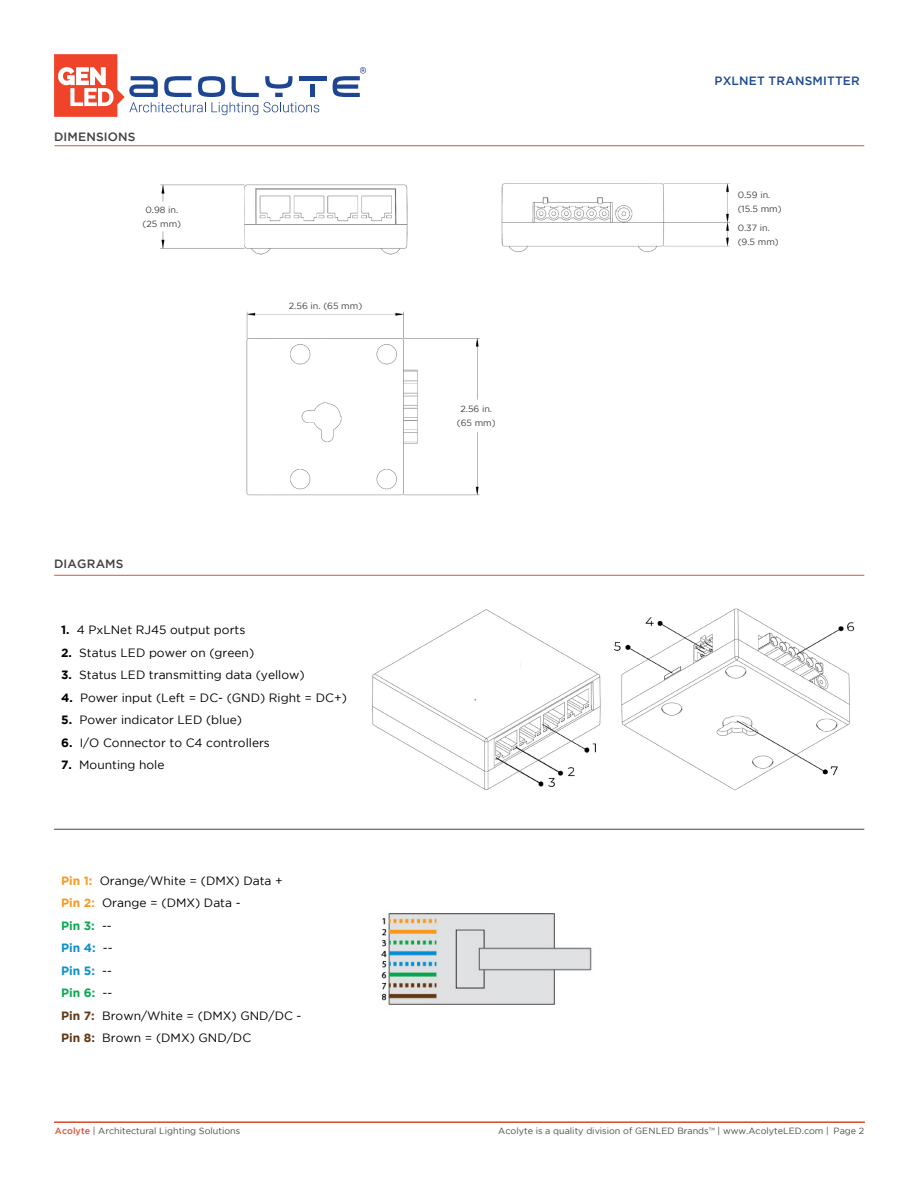
<style>
.page{position:relative;width:918px;height:1188px;background:#fff}
.page>*{position:absolute;margin:0;border:0;box-sizing:border-box;transform-origin:0 0}
.t1{font:12px/22.5px "Gotham";color:#000}
.t2{font:500 12px "Gotham";letter-spacing:.015em;color:#414042}
.t3{font:500 12px "Gotham";letter-spacing:.015em;color:#1c4992}
.t4{font:9px "Gotham";color:#4a4a4b}
.t5{font:9px/13.6px "Gotham";color:#414042;text-align:center}
.s1{font-weight:700}
.s2{font-weight:700;color:#f89921}
.s3{font-weight:700;color:#0ba852}
.s4{font-weight:700;color:#0e8fce}
.s5{font-weight:700;color:#5e3817}
.s6{font-weight:500;color:#db5337}
.s7{color:#58595b}
</style>
<div class="page">
<svg style="left:54px;top:54px;width:265px;height:63px"></svg>
<div style="left:310px;top:85px;width:5px;height:12px;background:#1d4592"></div>
<hr style="left:299px;top:76px;width:27px;height:4px;background:#1d4592">
<svg style="left:333px;top:67px;width:33px;height:30px"></svg>
<hr style="left:54px;top:145px;width:810px;height:1px;background:#db5337">
<hr style="left:54px;top:1122px;width:811px;height:1px;background:#db5337">
<img style="left:160px;top:184px;width:248px;height:71px">
<img style="left:501px;top:183px;width:229px;height:70px">
<img style="left:246px;top:311px;width:234px;height:185px">
<hr style="left:54px;top:575px;width:810px;height:1px;background:#db5336">
<hr style="left:54px;top:829px;width:810px;height:1px;background:#414042">
<img style="left:381px;top:913px;width:211px;height:92px">
<img style="left:614px;top:608px;width:241px;height:183px">
<img style="left:372px;top:609px;width:229px;height:182px">
<p class="t2" style="left:54px;top:129px;width:83px">DIMENSIONS</p>
<p class="t5" style="left:143px;top:203px;width:40px">0.98 in. (25 mm)</p>
<p class="t2" style="left:54px;top:557px;width:71px">DIAGRAMS</p>
<p class="t5" style="left:289px;top:299px;width:75px">2.56 in. (65 mm)</p>
<p class="t1" style="left:61px;top:619px;width:186px"><span class="s1">1.</span> 4 PxLNet RJ45 output ports</p>
<p class="t1" style="left:61px;top:641px;width:195px"><span class="s1">2.</span> Status LED power on (green)</p>
<p class="t1" style="left:61px;top:664px;width:245px"><span class="s1">3.</span> Status LED transmitting data (yellow)</p>
<p class="t1" style="left:61px;top:686px;width:287px"><span class="s1">4.</span> Power input (Left = DC- (GND) Right = DC+)</p>
<p class="t1" style="left:61px;top:709px;width:182px"><span class="s1">5.</span> Power indicator LED (blue)</p>
<p class="t1" style="left:61px;top:731px;width:210px"><span class="s1">6.</span> I/O Connector to C4 controllers</p>
<p class="t1" style="left:61px;top:754px;width:105px"><span class="s1">7.</span> Mounting hole</p>
<p class="t1" style="left:61px;top:869px;width:242px"><span class="s2">Pin 1:</span> Orange/White = (DMX) Data +<br><span class="s2">Pin 2:</span> Orange = (DMX) Data -<br><span class="s3">Pin 3:</span> --<br><span class="s4">Pin 4:</span> --<br><span class="s4">Pin 5:</span> --<br><span class="s3">Pin 6:</span> --<br><span class="s5">Pin 7:</span> Brown/White = (DMX) GND/DC -<br><span class="s5">Pin 8:</span> Brown = (DMX) GND/DC</p>
<p class="t5" style="left:457px;top:402px;width:40px">2.56 in. (65 mm)</p>
<p class="t3" style="left:714px;top:74px;width:147px">PXLNET TRANSMITTER</p>
<p class="t5" style="left:738px;top:188px;width:46px;text-align:left">0.59 in. (15.5 mm)</p>
<p class="t5" style="left:738px;top:221px;width:43px;text-align:left">0.37 in. (9.5 mm)</p>
<p class="t4" style="left:55px;top:1126px;width:187px"><span class="s6">Acolyte</span> | Architectural Lighting Solutions</p>
<p class="t4" style="left:498px;top:1126px;width:367px">Acolyte is a quality division of GENLED Brands<span class="s7">™</span> | www.AcolyteLED.com | Page 2</p>
</div>
